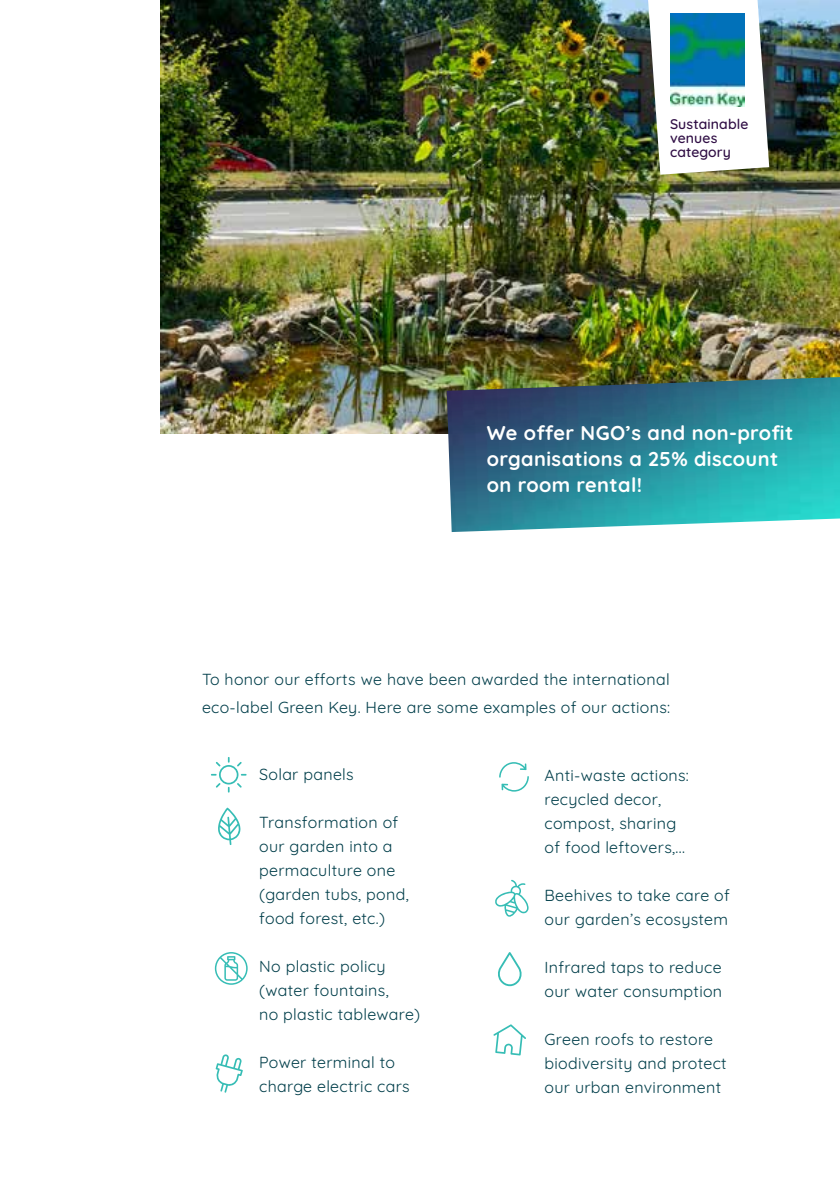
<style>
.page{position:relative;width:840px;height:1191px;background:#fff}
.page>*{position:absolute;margin:0;border:0;box-sizing:border-box;transform-origin:0 0}
.t1{font:700 20px/26px "Quicksand";letter-spacing:.02em;color:#fff}
.t2{font:16px/24px "Quicksand";letter-spacing:.02em;color:#003e4a}
.t3{font:500 14px/14px "Quicksand";letter-spacing:.01em;color:#300f45}
</style>
<div class="page">
<img style="left:160px;top:0;width:679px;height:434px">
<svg style="left:211px;top:757px;width:35px;height:35px"></svg>
<svg style="left:215px;top:1054px;width:28px;height:38px"></svg>
<svg style="left:218px;top:807px;width:22px;height:38px"></svg>
<svg style="left:495px;top:879px;width:33px;height:37px"></svg>
<svg style="left:493px;top:1024px;width:33px;height:31px"></svg>
<svg style="left:499px;top:762px;width:29px;height:29px"></svg>
<img style="left:446px;top:377px;width:393px;height:155px">
<svg style="left:498px;top:952px;width:24px;height:34px"></svg>
<img style="left:647px;top:0;width:121px;height:175px">
<img style="left:669px;top:13px;width:74px;height:94px">
<svg style="left:215px;top:952px;width:32px;height:32px"></svg>
<p class="t3" style="left:669px;top:116px;width:80px">Sustainable venues category</p>
<p class="t1" style="left:486px;top:418px;width:308px">We offer NGO’s and non-profit organisations a 25% discount on room rental!</p>
<p class="t2" style="left:202px;top:663px;width:469px;line-height:28px">To honor our efforts we have been awarded the international eco-label Green Key. Here are some examples of our actions:</p>
<p class="t2" style="left:259px;top:761px;width:96px">Solar panels</p>
<p class="t2" style="left:259px;top:809px;width:151px">Transformation of our garden into a permaculture one (garden tubs, pond, food forest, etc.)</p>
<p class="t2" style="left:259px;top:953px;width:162px">No plastic policy (water fountains,<br>no plastic tableware)</p>
<p class="t2" style="left:259px;top:1049px;width:152px">Power terminal to charge electric cars</p>
<p class="t2" style="left:544px;top:761px;width:146px">Anti-waste actions: recycled decor, compost, sharing of food leftovers,...</p>
<p class="t2" style="left:544px;top:881px;width:187px">Beehives to take care of our garden’s ecosystem</p>
<p class="t2" style="left:544px;top:953px;width:179px">Infrared taps to reduce our water consumption</p>
<p class="t2" style="left:544px;top:1025px;width:183px">Green roofs to restore biodiversity and protect our urban environment</p>
</div>
